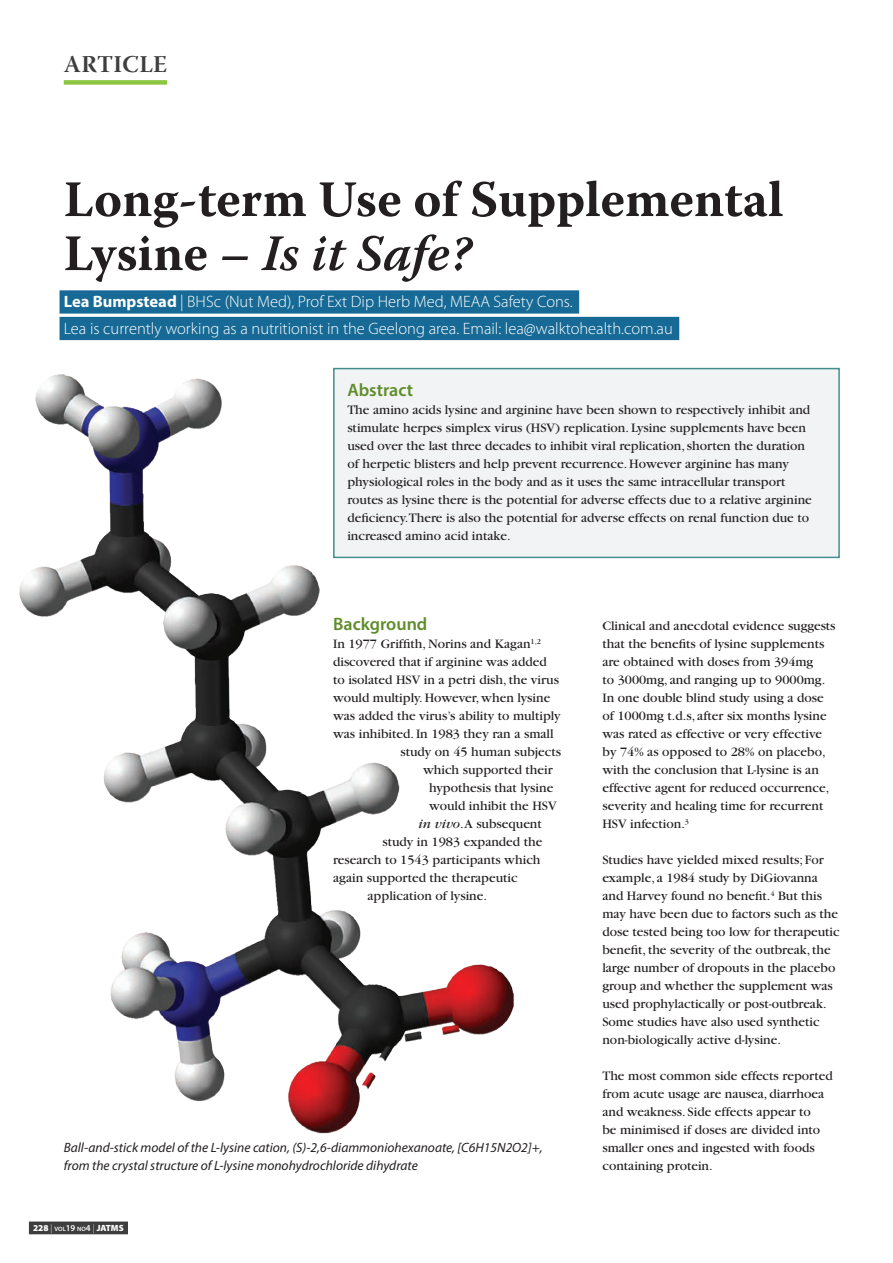
<style>
.page{position:relative;width:893px;height:1263px;background:#fff}
.page>*{position:absolute;margin:0;border:0;box-sizing:border-box;transform-origin:0 0}
.t1{font:700 51px/54px "Warnock Pro";color:#231f20}
.t2{font:24px "Warnock Pro Bold Subh";letter-spacing:.015em;color:#3e3e3f}
.t3{font:600 18px "Myriad Pro";color:#5f8d2b}
.t4{font:300 16.5px/26.5px "Myriad Pro";color:#fff}
.t5{font:13.5px/18px "Garamond";color:#231f20}
.t6{font:italic 13.5px/18px "Myriad Pro";color:#231f20}
.t7{font:900 9px "Myriad Pro";color:#fff}
.s1{font-weight:600;font-style:italic}
.s2{font-weight:700}
.s3{font-style:italic}
.s4{font-weight:300}
.s5{font-weight:600;font-size:6.3px}
.s6{font-weight:600}
</style>
<div class="page">
<img style="left:19px;top:374px;width:629px;height:760px">
<div style="left:64px;top:80px;width:103px;height:5px;background:#8bc640"></div>
<div style="left:60px;top:290px;width:519px;height:24px;background:#176a95"></div>
<div style="left:60px;top:317px;width:619px;height:23px;background:#176a95"></div>
<div style="left:334px;top:369px;width:505px;height:188px;background:#f2f3f4"></div>
<div style="left:333px;top:368px;width:507px;height:190px;border:2px solid #438f8f"></div>
<div style="left:29px;top:1221px;width:99px;height:13px;background:#3e3e3f"></div>
<h2 class="t2" style="left:64px;top:49px;width:105px">ARTICLE</h2>
<h1 class="t1" style="left:64px;top:171px;width:721px">Long-term Use of Supplemental<br>Lysine – <span class="s1">Is it Safe?</span></h1>
<p class="t4" style="left:64px;top:288px;width:611px"><span class="s2">Lea Bumpstead</span> | BHSc (Nut Med), Prof Ext Dip Herb Med, MEAA Safety Cons.<br>Lea is currently working as a nutritionist in the Geelong area. Email: lea@walktohealth.com.au</p>
<h3 class="t3" style="left:347px;top:379px;width:67px">Abstract</h3>
<p class="t5" style="left:347px;top:401px;width:466px">The amino acids lysine and arginine have been shown to respectively inhibit and stimulate herpes simplex virus (HSV) replication. Lysine supplements have been used over the last three decades to inhibit viral replication, shorten the duration of herpetic blisters and help prevent recurrence. However arginine has many physiological roles in the body and as it uses the same intracellular transport routes as lysine there is the potential for adverse effects due to a relative arginine deficiency.There is also the potential for adverse effects on renal function due to increased amino acid intake.</p>
<h3 class="t3" style="left:333px;top:613px;width:96px">Background</h3>
<p class="t5" style="left:333px;top:635px;width:209px">In 1977 Griffith, Norins and Kagan<sup>1,2</sup></p>
<p class="t5" style="left:333px;top:653px;width:215px">discovered that if arginine was added</p>
<p class="t5" style="left:333px;top:671px;width:227px">to isolated HSV in a petri dish, the virus</p>
<p class="t5" style="left:333px;top:689px;width:219px">would multiply. However, when lysine</p>
<p class="t5" style="left:333px;top:707px;width:229px">was added the virus’s ability to multiply</p>
<p class="t5" style="left:333px;top:725px;width:222px">was inhibited. In 1983 they ran a small</p>
<p class="t5" style="left:401px;top:743px;width:162px">study on 45 human subjects</p>
<p class="t5" style="left:423px;top:761px;width:131px">which supported their</p>
<p class="t5" style="left:429px;top:779px;width:126px">hypothesis that lysine</p>
<p class="t5" style="left:429px;top:797px;width:129px">would inhibit the HSV</p>
<p class="t5" style="left:419px;top:815px;width:125px"><span class="s3">in vivo</span>.A subsequent</p>
<p class="t5" style="left:383px;top:833px;width:161px">study in 1983 expanded the</p>
<p class="t5" style="left:333px;top:851px;width:209px">research to 1543 participants which</p>
<p class="t5" style="left:333px;top:869px;width:186px">again supported the therapeutic</p>
<p class="t5" style="left:368px;top:887px;width:121px">application of lysine.</p>
<p class="t6" style="left:64px;top:1138px;width:480px">Ball-and-stick model of the L-lysine cation, (S)-2,6-diammoniohexanoate, [C6H15N2O2]+, from the crystal structure of L-lysine monohydrochloride dihydrate</p>
<p class="t7" style="left:33px;top:1222px;width:92px">228 <span class="s4">|</span> <span class="s5">VOL</span><span class="s6">19</span> <span class="s5">NO</span><span class="s6">4</span> <span class="s4">|</span> JATMS</p>
<p class="t5" style="left:602px;top:617px;width:235px">Clinical and anecdotal evidence suggests that the benefits of lysine supplements are obtained with doses from 394mg<br>to 3000mg, and ranging up to 9000mg.<br>In one double blind study using a dose of 1000mg t.d.s, after six months lysine was rated as effective or very effective by 74% as opposed to 28% on placebo, with the conclusion that L-lysine is an effective agent for reduced occurrence, severity and healing time for recurrent HSV infection.<sup>3</sup></p>
<p class="t5" style="left:602px;top:851px;width:239px">Studies have yielded mixed results; For example, a 1984 study by DiGiovanna and Harvey found no benefit.<sup>4</sup> But this may have been due to factors such as the dose tested being too low for therapeutic benefit, the severity of the outbreak, the large number of dropouts in the placebo group and whether the supplement was used prophylactically or post-outbreak.<br>Some studies have also used synthetic non-biologically active d-lysine.</p>
<p class="t5" style="left:602px;top:1067px;width:232px">The most common side effects reported from acute usage are nausea, diarrhoea and weakness. Side effects appear to<br>be minimised if doses are divided into smaller ones and ingested with foods containing protein.</p>
</div>
